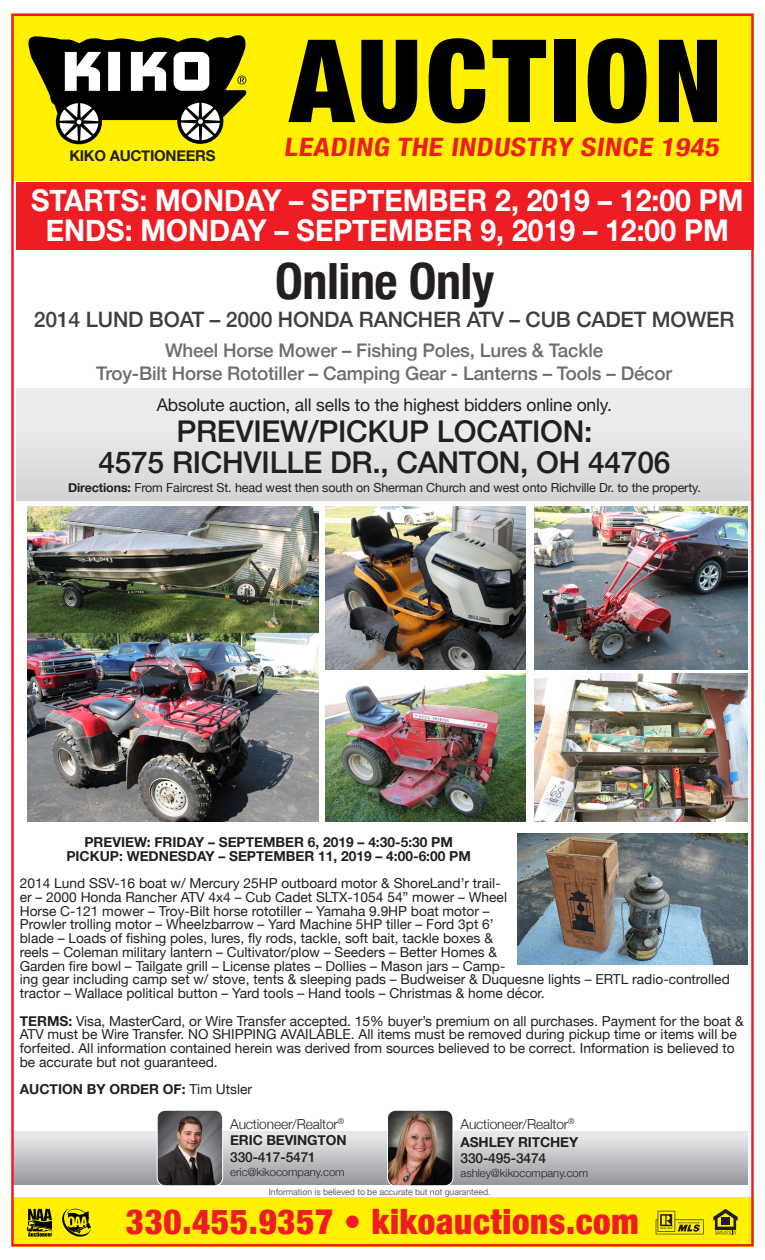
<style>
.page{position:relative;width:765px;height:1260px;background:#fff}
.page>*{position:absolute;margin:0;border:0;box-sizing:border-box;transform-origin:0 0}
.t1{font:900 condensed 115.12px "Helvetica Neue";letter-spacing:.04em;color:#000}
.t2{font:700 condensed 50px "Helvetica Neue";letter-spacing:-.01em;color:#231f20}
.t3{font:900 condensed 34.88px "Helvetica Neue";letter-spacing:.02em;color:#ee1d23}
.t4{font:700 30px "Helvetica Neue";color:#fff;scale:.95 1}
.t5{font:500 30px "Helvetica Neue";letter-spacing:-.01em;color:#231f20}
.t6{font:700 condensed 25.38px "Helvetica Neue";color:#ee1d23;scale:1.16 1}
.t7{font:500 21.25px "Helvetica Neue";letter-spacing:-.01em;color:#3e3e3f}
.t8{font:500 18.75px "Helvetica Neue";letter-spacing:-.01em;color:#6c6d70}
.t9{font:17.5px "Helvetica Neue";letter-spacing:-.01em;color:#231f20}
.t10{font:700 15px "Helvetica Neue";letter-spacing:-.02em;color:#231f20}
.t11{font:13.75px/13.8px "Helvetica Neue";color:#231f20}
.t12{font:700 13.75px "Helvetica Neue";color:#231f20}
.t13{font:300 13.75px "Helvetica Neue";letter-spacing:-.01em;color:#231f20}
.t14{font:500 13.75px "Helvetica Neue";letter-spacing:-.01em;color:#231f20}
.t15{font:12.5px "Helvetica Neue";letter-spacing:-.01em;color:#231f20}
.t16{font:300 11.25px "Helvetica Neue";color:#231f20}
.t17{font:8.75px "Helvetica Neue";letter-spacing:-.01em;color:#636366}
.s1{font-weight:700}
.s2{font-weight:400}
</style>
<div class="page">
<img style="left:11px;top:14px;width:743px;height:1232px">
<svg style="left:26px;top:1209px;width:26px;height:28px"></svg>
<svg style="left:26px;top:33px;width:221px;height:111px"></svg>
<svg style="left:62px;top:1209px;width:29px;height:28px"></svg>
<p class="t10" style="left:69px;top:144px;width:148px">KIKO AUCTIONEERS</p>
<p class="t1" style="left:290px;top:-14px;width:434px">AUCTION</p>
<p class="t6" style="left:284px;top:126px;width:381px">LEADING THE INDUSTRY SINCE 1945</p>
<p class="t4" style="left:31px;top:177px;width:751px">STARTS: MONDAY – SEPTEMBER 2, 2019 – 12:00 PM</p>
<p class="t4" style="left:46px;top:207px;width:720px">ENDS: MONDAY – SEPTEMBER 9, 2019 – 12:00 PM</p>
<p class="t2" style="left:275px;top:240px;width:220px">Online Only</p>
<p class="t8" style="left:165px;top:335px;width:439px">Wheel Horse Mower – Fishing Poles, Lures &amp; Tackle</p>
<p class="t8" style="left:96px;top:358px;width:577px">Troy-Bilt Horse Rototiller – Camping Gear - Lanterns – Tools – Décor</p>
<p class="t7" style="left:34px;top:303px;width:702px">2014 LUND BOAT – 2000 HONDA RANCHER ATV – CUB CADET MOWER</p>
<p class="t9" style="left:157px;top:392px;width:457px">Absolute auction, all sells to the highest bidders online only.</p>
<p class="t5" style="left:176px;top:407px;width:418px">PREVIEW/PICKUP LOCATION:</p>
<p class="t5" style="left:98px;top:438px;width:573px">4575 RICHVILLE DR., CANTON, OH 44706</p>
<p class="t15" style="left:68px;top:478px;width:634px"><span class="s1">Directions:</span> From Faircrest St. head west then south on Sherman Church and west onto Richville Dr. to the property.</p>
<p class="t12" style="left:84px;top:831px;width:370px">PREVIEW: FRIDAY – SEPTEMBER 6, 2019 – 4:30-5:30 PM</p>
<p class="t12" style="left:66px;top:845px;width:406px">PICKUP: WEDNESDAY – SEPTEMBER 11, 2019 – 4:00-6:00 PM</p>
<p class="t11" style="left:20px;top:877px;width:712px">2014 Lund SSV-16 boat w/ Mercury 25HP outboard motor &amp; ShoreLand’r trail-<br>er – 2000 Honda Rancher ATV 4x4 – Cub Cadet SLTX-1054 54” mower – Wheel<br>Horse C-121 mower – Troy-Bilt horse rototiller – Yamaha 9.9HP boat motor –<br>Prowler trolling motor – Wheelzbarrow – Yard Machine 5HP tiller – Ford 3pt 6’<br>blade – Loads of fishing poles, lures, fly rods, tackle, soft bait, tackle boxes &amp;<br>reels – Coleman military lantern – Cultivator/plow – Seeders – Better Homes &amp;<br>Garden fire bowl – Tailgate grill – License plates – Dollies – Mason jars – Camp-<br>ing gear including camp set w/ stove, tents &amp; sleeping pads – Budweiser &amp; Duquesne lights – ERTL radio-controlled tractor – Wallace political button – Yard tools – Hand tools – Christmas &amp; home décor.</p>
<p class="t11" style="left:20px;top:1015px;width:725px"><span class="s1">TERMS:</span> Visa, MasterCard, or Wire Transfer accepted. 15% buyer’s premium on all purchases. Payment for the boat &amp; ATV must be Wire Transfer. NO SHIPPING AVAILABLE. All items must be removed during pickup time or items will be forfeited. All information contained herein was derived from sources believed to be correct. Information is believed to be accurate but not guaranteed.</p>
<p class="t12" style="left:20px;top:1079px;width:234px">AUCTION BY ORDER OF: <span class="s2">Tim Utsler</span></p>
<p class="t13" style="left:230px;top:1113px;width:115px">Auctioneer/Realtor<sup>®</sup></p>
<p class="t12" style="left:230px;top:1130px;width:118px">ERIC BEVINGTON</p>
<p class="t14" style="left:230px;top:1146px;width:87px">330-417-5471</p>
<p class="t16" style="left:230px;top:1163px;width:116px">eric@kikocompany.com</p>
<p class="t13" style="left:461px;top:1113px;width:115px">Auctioneer/Realtor<sup>®</sup></p>
<p class="t12" style="left:461px;top:1131px;width:119px">ASHLEY RITCHEY</p>
<p class="t14" style="left:461px;top:1147px;width:87px">330-495-3474</p>
<p class="t16" style="left:461px;top:1164px;width:129px">ashley@kikocompany.com</p>
<p class="t17" style="left:269px;top:1185px;width:223px">Information is believed to be accurate but not guaranteed.</p>
<p class="t3" style="left:126px;top:1193px;width:514px">330.455.9357 • kikoauctions.com</p>
</div>
